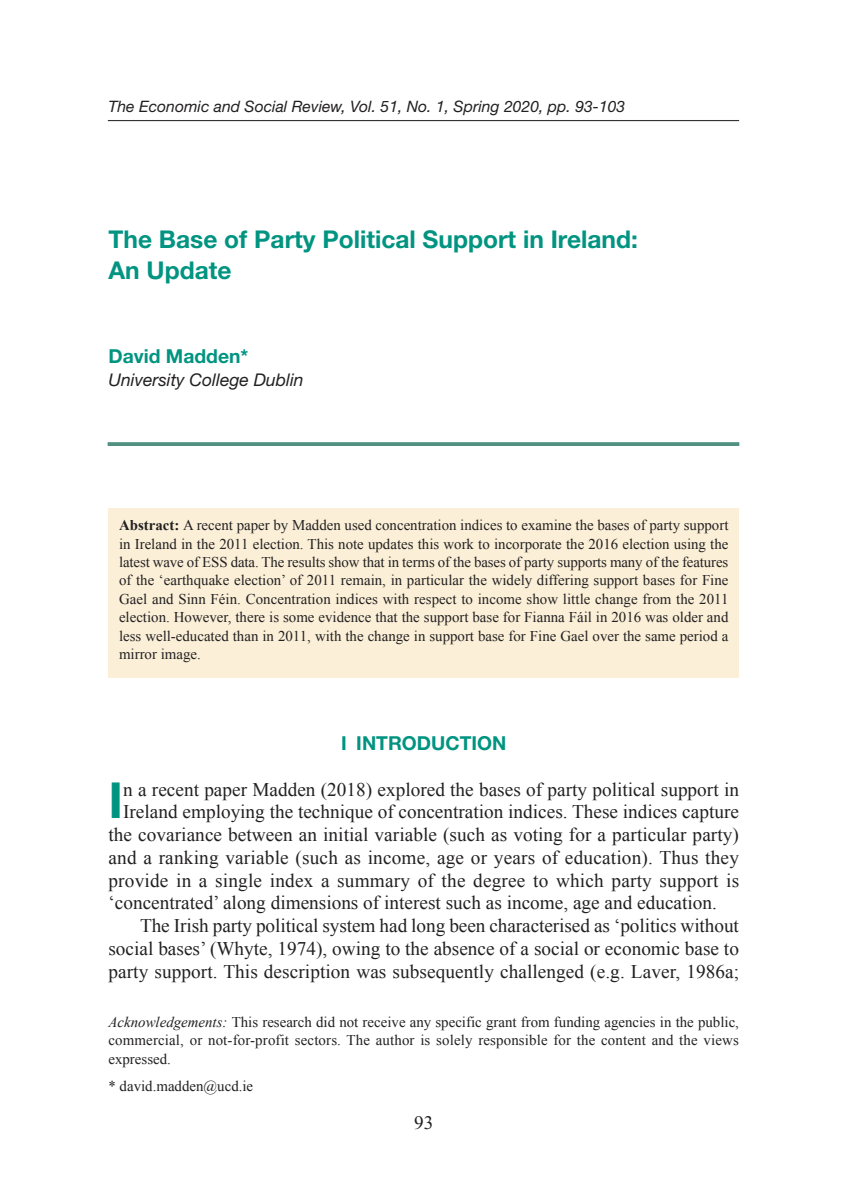
<style>
.page{position:relative;width:844px;height:1201px;background:#fff}
.page>*{position:absolute;margin:0;border:0;box-sizing:border-box;transform-origin:0 0}
.t1{font:700 49.7px "Helvetica Neue LT Pro";color:#009481}
.t2{font:700 24.5px/31.5px "Helvetica Neue LT Pro";color:#009481}
.t3{font:19.25px "Times New Roman";color:#222021}
.t4{font:700 19.25px "Helvetica Neue LT Pro";color:#009481}
.t5{font:19.25px "Times New Roman";color:#222021}
.t6{font:italic 17.5px "Helvetica Neue LT Pro";color:#222021}
.t7{font:italic 15.75px "Helvetica Neue LT Pro";color:#222021}
.t8{font:14.88px/18.4px "Times New Roman";color:#222021;text-align:justify}
.s1{font-weight:700}
.s2{font-style:italic}
</style>
<div class="page">
<div style="left:108px;top:508px;width:630px;height:170px;background:#fbefd7"></div>
<img style="left:107px;top:120px;width:633px;height:2px">
<img style="left:107px;top:442px;width:633px;height:4px">
<p class="t7" style="left:108px;top:101px;width:518px">The Economic and Social Review, Vol. 51, No. 1, Spring 2020, pp. 93-103</p>
<h2 class="t2" style="left:108px;top:226px;width:530px">The Base of Party Political Support in Ireland:<br>An Update</h2>
<p class="t4" style="left:108px;top:349px;width:141px">David Madden*</p>
<p class="t6" style="left:108px;top:373px;width:197px">University College Dublin</p>
<p class="t8" style="left:119px;top:516px;width:611px"><span class="s1">Abstract:</span> A recent paper by Madden used concentration indices to examine the bases of party support in Ireland in the 2011 election. This note updates this work to incorporate the 2016 election using the latest wave of ESS data. The results show that in terms of the bases of party supports many of the features of the ‘earthquake election’ of 2011 remain, in particular the widely differing support bases for Fine Gael and Sinn Féin. Concentration indices with respect to income show little change from the 2011 election. However, there is some evidence that the support base for Fianna Fáil in 2016 was older and less well-educated than in 2011, with the change in support base for Fine Gael over the same period a mirror image.</p>
<p class="t4" style="left:341px;top:736px;width:167px">I INTRODUCTION</p>
<h1 class="t1" style="left:108px;top:782px;width:16px">I</h1>
<p class="t3" style="left:123px;top:778px;width:617px">n a recent paper Madden (2018) explored the bases of party political support in</p>
<p class="t3" style="left:123px;top:801px;width:617px">Ireland employing the technique of concentration indices. These indices capture</p>
<p class="t3" style="left:108px;top:824px;width:631px">the covariance between an initial variable (such as voting for a particular party)</p>
<p class="t3" style="left:108px;top:846px;width:631px">and a ranking variable (such as income, age or years of education). Thus they</p>
<p class="t3" style="left:108px;top:869px;width:632px">provide in a single index a summary of the degree to which party support is</p>
<p class="t3" style="left:108px;top:892px;width:609px">‘concentrated’ along dimensions of interest such as income, age and education.</p>
<p class="t3" style="left:140px;top:915px;width:600px">The Irish party political system had long been characterised as ‘politics without</p>
<p class="t3" style="left:108px;top:937px;width:631px">social bases’ (Whyte, 1974), owing to the absence of a social or economic base to</p>
<p class="t3" style="left:108px;top:960px;width:632px">party support. This description was subsequently challenged (e.g. Laver, 1986a;</p>
<p class="t8" style="left:108px;top:1012px;width:631px"><span class="s2">Acknowledgements:</span> This research did not receive any specific grant from funding agencies in the public, commercial, or not-for-profit sectors. The author is solely responsible for the content and the views expressed.</p>
<p class="t8" style="left:108px;top:1076px;width:146px">* david.madden@ucd.ie</p>
<p class="t5" style="left:414px;top:1111px;width:21px">93</p>
</div>
